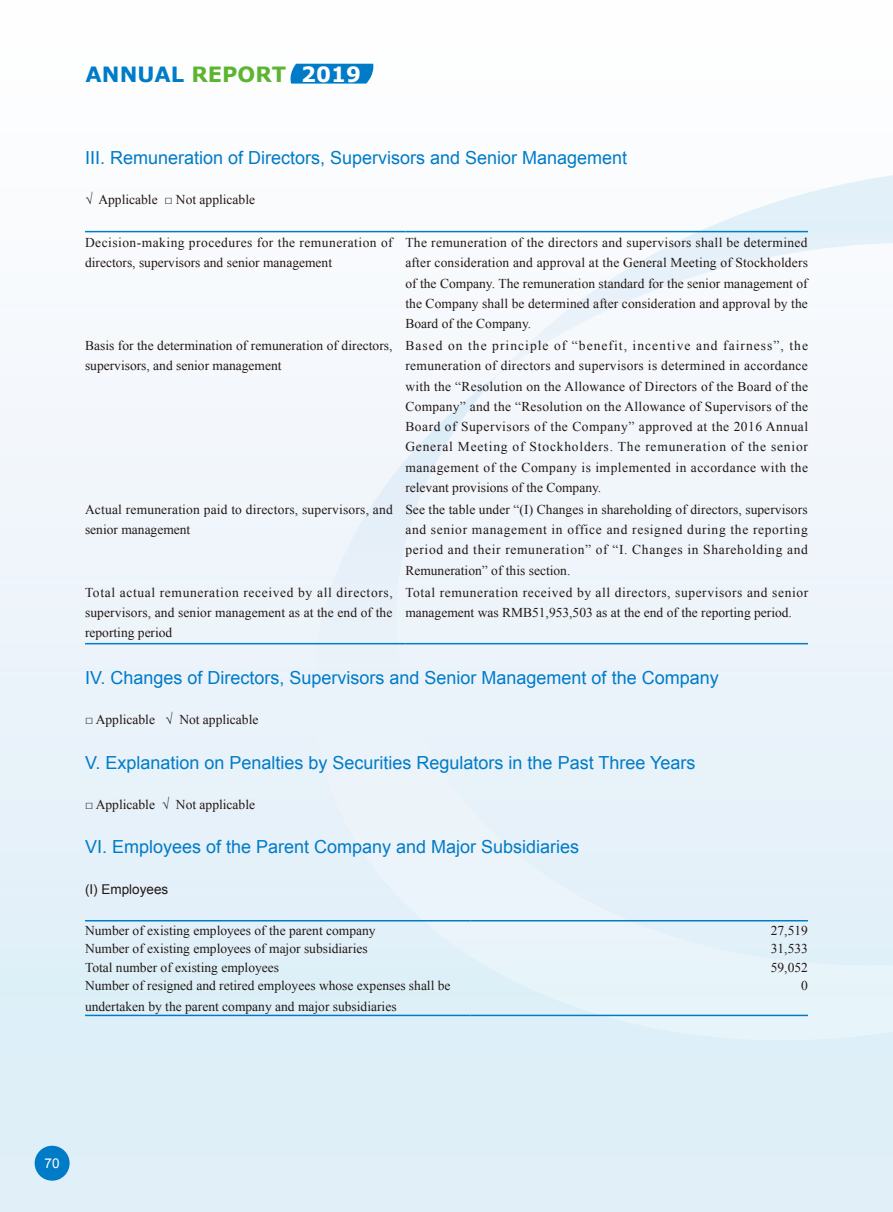
<style>
.page{position:relative;width:893px;height:1212px;background:#fff}
.page>*{position:absolute;margin:0;border:0;box-sizing:border-box;transform-origin:0 0}
.t1{font:700 21px "Verdana";color:#007bc7}
.t2{font:18px "Arial";color:#007bc7}
.t3{font:13.5px/20.2px "Times New Roman";color:#221815;text-align:justify}
.t4{font:13.5px/20.2px "Times New Roman";letter-spacing:.045em;color:#221815}
.t5{font:13.5px/20.2px "Times New Roman";letter-spacing:.035em;color:#221815}
.t6{font:13.5px "Arial";color:#221815}
.t7{font:13.5px "Arial";color:#fff}
.s1{color:#5cb531}
.s2{color:#fff}
</style>
<div class="page">
<div style="left:0;top:0;width:893px;height:1212px;background:linear-gradient(to bottom,#fffdfe,#daecf7)"></div>
<svg style="left:313px;top:375px;width:580px;height:665px;background:#e7f2f9"></svg>
<svg style="left:498px;top:168px;width:395px;height:665px"></svg>
<svg style="left:290px;top:64px;width:83px;height:20px;background:#1083ca"></svg>
<div style="left:35px;top:1146px;width:35px;height:35px;background:#007bc7;border-radius:50%"></div>
<hr style="left:85px;top:231px;width:320px;height:1px;background:#007bc7">
<hr style="left:405px;top:231px;width:403px;height:1px;background:#007bc7">
<hr style="left:85px;top:643px;width:320px;height:1px;background:#007bc7">
<hr style="left:405px;top:643px;width:403px;height:1px;background:#007bc7">
<hr style="left:85px;top:920px;width:386px;height:1px;background:#007bc7">
<hr style="left:471px;top:920px;width:337px;height:1px;background:#007bc7">
<hr style="left:85px;top:1015px;width:386px;height:1px;background:#007bc7">
<hr style="left:471px;top:1015px;width:337px;height:1px;background:#007bc7">
<h1 class="t1" style="left:86px;top:61px;width:277px">ANNUAL <span class="s1">REPORT</span> <span class="s2">2019</span></h1>
<h2 class="t2" style="left:85px;top:146px;width:544px">III. Remuneration of Directors, Supervisors and Senior Management</h2>
<p class="t3" style="left:85px;top:189px;width:172px">√ Applicable □ Not applicable</p>
<p class="t5" style="left:85px;top:232px;width:309px">Decision-making procedures for the remuneration of directors, supervisors and senior management</p>
<p class="t3" style="left:405px;top:232px;width:404px">The remuneration of the directors and supervisors shall be determined after consideration and approval at the General Meeting of Stockholders of the Company. The remuneration standard for the senior management of the Company shall be determined after consideration and approval by the Board of the Company.</p>
<p class="t3" style="left:85px;top:335px;width:309px">Basis for the determination of remuneration of directors, supervisors, and senior management</p>
<p class="t3" style="left:405px;top:335px;width:404px">Based on the principle of “benefit, incentive and fairness”, the remuneration of directors and supervisors is determined in accordance with the “Resolution on the Allowance of Directors of the Board of the Company” and the “Resolution on the Allowance of Supervisors of the Board of Supervisors of the Company” approved at the 2016 Annual General Meeting of Stockholders. The remuneration of the senior management of the Company is implemented in accordance with the relevant provisions of the Company.</p>
<p class="t3" style="left:85px;top:499px;width:309px">Actual remuneration paid to directors, supervisors, and senior management</p>
<p class="t3" style="left:405px;top:499px;width:404px">See the table under “(I) Changes in shareholding of directors, supervisors and senior management in office and resigned during the reporting period and their remuneration” of “I. Changes in Shareholding and Remuneration” of this section.</p>
<p class="t3" style="left:85px;top:582px;width:309px">Total actual remuneration received by all directors, supervisors, and senior management as at the end of the reporting period</p>
<p class="t4" style="left:405px;top:582px;width:404px">Total remuneration received by all directors, supervisors and senior management was RMB51,953,503 as at the end of the reporting period.</p>
<h2 class="t2" style="left:85px;top:666px;width:635px">IV. Changes of Directors, Supervisors and Senior Management of the Company</h2>
<p class="t3" style="left:85px;top:709px;width:175px">□ Applicable √ Not applicable</p>
<h2 class="t2" style="left:85px;top:751px;width:612px">V. Explanation on Penalties by Securities Regulators in the Past Three Years</h2>
<p class="t3" style="left:85px;top:794px;width:172px">□ Applicable √ Not applicable</p>
<h2 class="t2" style="left:85px;top:835px;width:496px">VI. Employees of the Parent Company and Major Subsidiaries</h2>
<p class="t6" style="left:85px;top:880px;width:85px">(I) Employees</p>
<p class="t3" style="left:85px;top:920px;width:292px">Number of existing employees of the parent company</p>
<p class="t3" style="left:771px;top:920px;width:39px">27,519</p>
<p class="t3" style="left:85px;top:938px;width:284px">Number of existing employees of major subsidiaries</p>
<p class="t3" style="left:771px;top:938px;width:39px">31,533</p>
<p class="t3" style="left:85px;top:957px;width:196px">Total number of existing employees</p>
<p class="t3" style="left:771px;top:957px;width:39px">59,052</p>
<p class="t3" style="left:85px;top:975px;width:367px">Number of resigned and retired employees whose expenses shall be undertaken by the parent company and major subsidiaries</p>
<p class="t3" style="left:801px;top:975px;width:8px">0</p>
<p class="t7" style="left:45px;top:1154px;width:17px">70</p>
</div>
